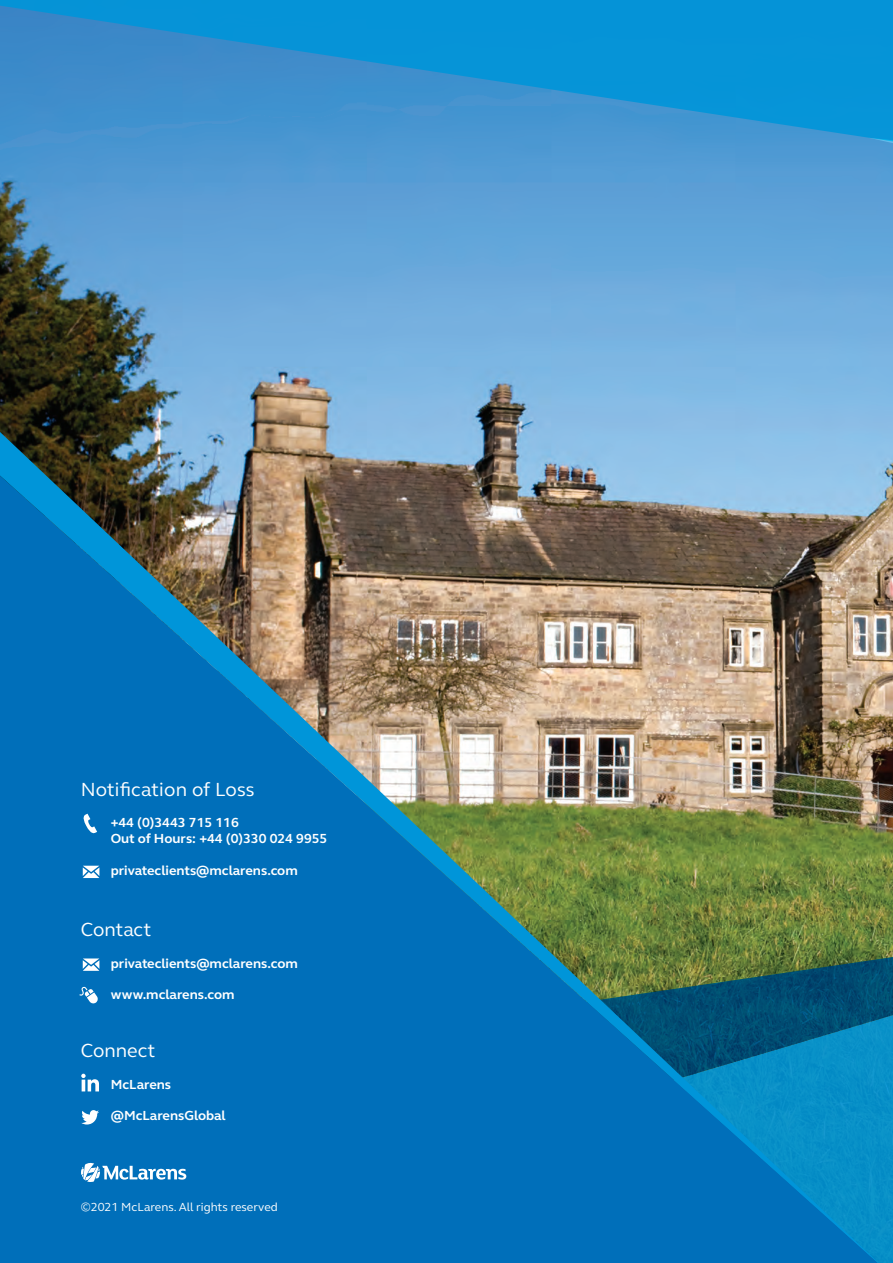
<style>
.page{position:relative;width:893px;height:1263px;background:#fff}
.page>*{position:absolute;margin:0;border:0;box-sizing:border-box;transform-origin:0 0}
.t1{font:19.5px "FS Elliot";color:#fff}
.t2{font:700 13.5px/16.2px "FS Elliot";color:#fff}
.t3{font:12px "FS Elliot";color:#fff}
</style>
<div class="page">
<img style="left:0;top:279px;width:893px;height:622px">
<svg style="left:0;top:0;width:893px;height:279px;background:#3d97d2"></svg>
<svg style="left:868px;top:138px;width:25px;height:207px;background:#61a5d9"></svg>
<img style="left:0;top:432px;width:879px;height:831px">
<svg style="left:81px;top:1074px;width:18px;height:17px"></svg>
<svg style="left:81px;top:1110px;width:18px;height:14px"></svg>
<svg style="left:81px;top:1163px;width:105px;height:19px"></svg>
<svg style="left:83px;top:958px;width:16px;height:13px"></svg>
<svg style="left:79px;top:987px;width:19px;height:16px"></svg>
<svg style="left:83px;top:866px;width:16px;height:12px"></svg>
<svg style="left:81px;top:814px;width:16px;height:21px"></svg>
<h1 class="t1" style="left:81px;top:776px;width:176px">Notification of Loss</h1>
<p class="t2" style="left:111px;top:814px;width:218px">+44 (0)3443 715 116<br>Out of Hours: +44 (0)330 024 9955</p>
<p class="t2" style="left:111px;top:862px;width:189px">privateclients@mclarens.com</p>
<h1 class="t1" style="left:81px;top:916px;width:72px">Contact</h1>
<p class="t2" style="left:111px;top:955px;width:189px">privateclients@mclarens.com</p>
<p class="t2" style="left:111px;top:986px;width:125px">www.mclarens.com</p>
<h1 class="t1" style="left:81px;top:1038px;width:76px">Connect</h1>
<p class="t2" style="left:111px;top:1076px;width:62px">McLarens</p>
<p class="t2" style="left:111px;top:1107px;width:116px">@McLarensGlobal</p>
<p class="t3" style="left:81px;top:1198px;width:199px">©2021 McLarens. All rights reserved</p>
</div>
